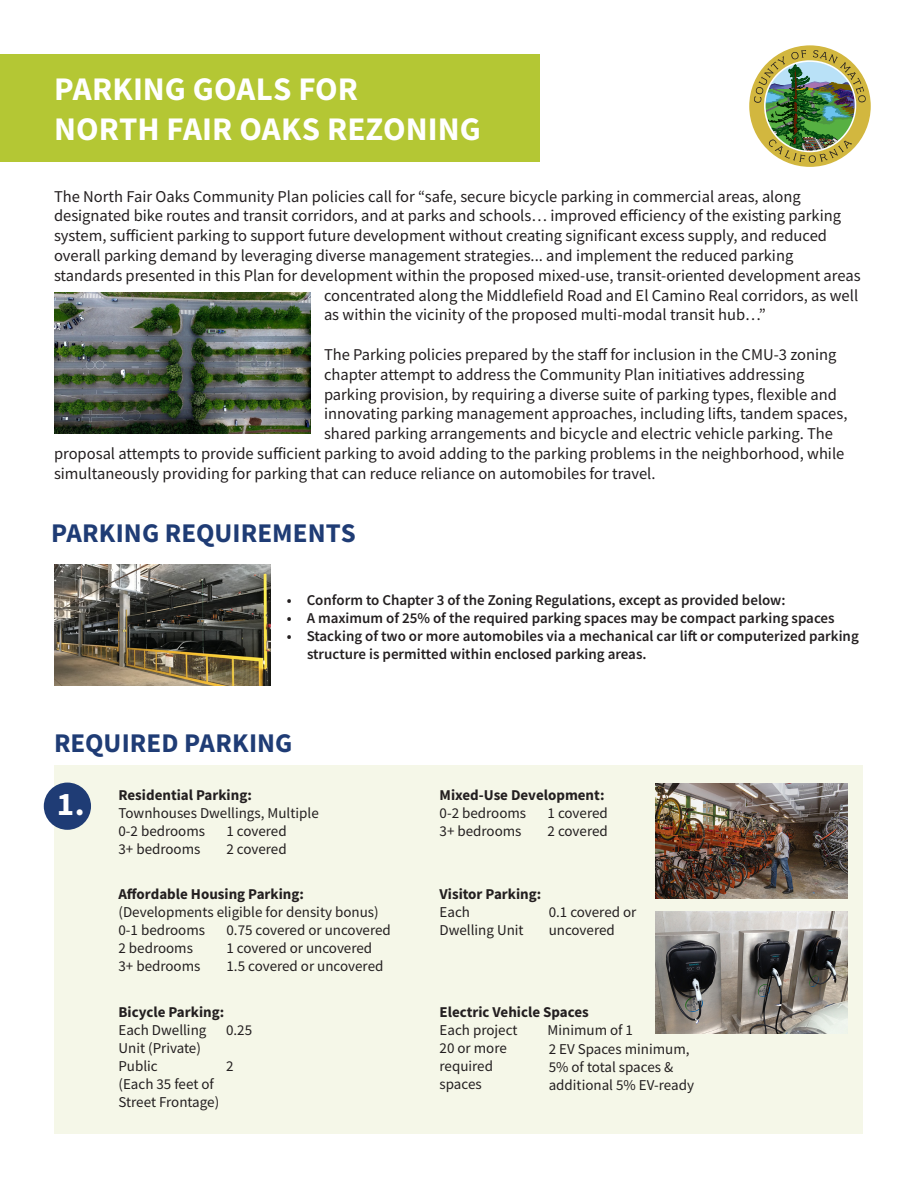
<style>
.page{position:relative;width:918px;height:1188px;background:#fff}
.page>*{position:absolute;margin:0;border:0;box-sizing:border-box;transform-origin:0 0}
.t1{font:700 33px/39.6px "Source Sans Pro";letter-spacing:.005em;color:#fff}
.t2{font:700 27px "Source Sans Pro";letter-spacing:.005em;color:#1f3c75}
.Body{font:16.5px "Source Sans Pro";color:#231f20}
.Body_Table{font:15px/18px "Source Sans Pro";color:#231f20}
.t3{font:600 15px/18px "Source Sans Pro";color:#231f20}
.Body_Table-2{font:700 15px "Source Sans Pro";color:#231f20}
</style>
<div class="page">
<div style="left:55px;top:765px;width:808px;height:369px;background:#f5f7e8"></div>
<div style="left:0;top:54px;width:540px;height:108px;background:#b4c734"></div>
<div style="left:749px;top:45px;width:122px;height:122px;background:#d2b73f;border-radius:50%"></div>
<img style="left:754px;top:50px;width:112px;height:117px">
<div style="left:44px;top:783px;width:47px;height:47px;background:#1f3c75;border-radius:50%"></div>
<img style="left:55px;top:564px;width:216px;height:122px">
<img style="left:655px;top:912px;width:192px;height:122px">
<img style="left:655px;top:783px;width:192px;height:115px">
<img style="left:54px;top:292px;width:256px;height:142px">
<p class="t1" style="left:54px;top:69px;width:428px">PARKING GOALS FOR<br>NORTH FAIR OAKS REZONING</p>
<p class="Body" style="left:54px;top:186px;width:748px">The North Fair Oaks Community Plan policies call for “safe, secure bicycle parking in commercial areas, along</p>
<p class="Body" style="left:54px;top:206px;width:789px">designated bike routes and transit corridors, and at parks and schools… improved efficiency of the existing parking</p>
<p class="Body" style="left:54px;top:225px;width:775px">system, sufficient parking to support future development without creating significant excess supply, and reduced</p>
<p class="Body" style="left:54px;top:245px;width:741px">overall parking demand by leveraging diverse management strategies... and implement the reduced parking</p>
<p class="Body" style="left:54px;top:265px;width:808px">standards presented in this Plan for development within the proposed mixed-use, transit-oriented development areas</p>
<p class="Body" style="left:324px;top:285px;width:536px">concentrated along the Middlefield Road and El Camino Real corridors, as well</p>
<p class="Body" style="left:324px;top:305px;width:444px">as within the vicinity of the proposed multi-modal transit hub…”</p>
<p class="Body" style="left:324px;top:344px;width:514px">The Parking policies prepared by the staff for inclusion in the CMU-3 zoning</p>
<p class="Body" style="left:324px;top:364px;width:482px">chapter attempt to address the Community Plan initiatives addressing</p>
<p class="Body" style="left:324px;top:384px;width:515px">parking provision, by requiring a diverse suite of parking types, flexible and</p>
<p class="Body" style="left:324px;top:404px;width:525px">innovating parking management approaches, including lifts, tandem spaces,</p>
<p class="Body" style="left:324px;top:423px;width:511px">shared parking arrangements and bicycle and electric vehicle parking. The</p>
<p class="Body" style="left:54px;top:443px;width:792px">proposal attempts to provide sufficient parking to avoid adding to the parking problems in the neighborhood, while</p>
<p class="Body" style="left:54px;top:463px;width:603px">simultaneously providing for parking that can reduce reliance on automobiles for travel.</p>
<p class="t2" style="left:51px;top:515px;width:306px">PARKING REQUIREMENTS</p>
<p class="t3" style="left:287px;top:591px;width:500px">• Conform to Chapter 3 of the Zoning Regulations, except as provided below:</p>
<p class="t3" style="left:287px;top:609px;width:549px">• A maximum of 25% of the required parking spaces may be compact parking spaces</p>
<p class="t3" style="left:307px;top:627px;width:553px;text-indent:-20px">• Stacking of two or more automobiles via a mechanical car lift or computerized parking structure is permitted within enclosed parking areas.</p>
<p class="t2" style="left:54px;top:724px;width:240px">REQUIRED PARKING</p>
<p class="t1" style="left:57px;top:784px;width:29px">1.</p>
<p class="Body_Table-2" style="left:440px;top:785px;width:166px">Mixed-Use Development:</p>
<p class="Body_Table-2" style="left:118px;top:785px;width:135px">Residential Parking:</p>
<p class="Body_Table" style="left:118px;top:804px;width:202px">Townhouses Dwellings, Multiple</p>
<p class="Body_Table" style="left:118px;top:822px;width:88px">0-2 bedrooms</p>
<p class="Body_Table" style="left:226px;top:822px;width:62px">1 covered</p>
<p class="Body_Table" style="left:118px;top:840px;width:84px">3+ bedrooms</p>
<p class="Body_Table" style="left:226px;top:840px;width:62px">2 covered</p>
<p class="Body_Table-2" style="left:118px;top:883px;width:187px">Affordable Housing Parking:</p>
<p class="Body_Table" style="left:118px;top:903px;width:262px">(Developments eligible for density bonus)</p>
<p class="Body_Table" style="left:118px;top:921px;width:88px">0-1 bedrooms</p>
<p class="Body_Table" style="left:226px;top:921px;width:166px">0.75 covered or uncovered</p>
<p class="Body_Table" style="left:118px;top:939px;width:76px">2 bedrooms</p>
<p class="Body_Table" style="left:226px;top:939px;width:147px">1 covered or uncovered</p>
<p class="Body_Table" style="left:118px;top:957px;width:84px">3+ bedrooms</p>
<p class="Body_Table" style="left:226px;top:957px;width:158px">1.5 covered or uncovered</p>
<p class="Body_Table-2" style="left:118px;top:1002px;width:107px">Bicycle Parking:</p>
<p class="Body_Table" style="left:118px;top:1021px;width:89px">Each Dwelling</p>
<p class="Body_Table" style="left:118px;top:1039px;width:84px">Unit (Private)</p>
<p class="Body_Table" style="left:118px;top:1057px;width:41px">Public</p>
<p class="Body_Table" style="left:118px;top:1075px;width:97px">(Each 35 feet of</p>
<p class="Body_Table" style="left:118px;top:1093px;width:102px">Street Frontage)</p>
<p class="Body_Table" style="left:440px;top:804px;width:88px">0-2 bedrooms</p>
<p class="Body_Table" style="left:548px;top:804px;width:62px">1 covered</p>
<p class="Body_Table" style="left:440px;top:822px;width:84px">3+ bedrooms</p>
<p class="Body_Table" style="left:548px;top:822px;width:62px">2 covered</p>
<p class="Body_Table-2" style="left:440px;top:883px;width:103px">Visitor Parking:</p>
<p class="Body_Table" style="left:440px;top:903px;width:86px">Each<br>Dwelling Unit</p>
<p class="Body_Table" style="left:549px;top:903px;width:89px">0.1 covered or uncovered</p>
<p class="Body_Table-2" style="left:440px;top:1002px;width:151px">Electric Vehicle Spaces</p>
<p class="Body_Table" style="left:440px;top:1021px;width:79px">Each project</p>
<p class="Body_Table" style="left:548px;top:1021px;width:87px">Minimum of 1</p>
<p class="Body_Table" style="left:440px;top:1039px;width:69px">20 or more required spaces</p>
<p class="Body_Table" style="left:549px;top:1039px;width:142px">2 EV Spaces minimum,</p>
<p class="Body_Table" style="left:226px;top:1021px;width:28px">0.25</p>
<p class="Body_Table" style="left:226px;top:1057px;width:9px">2</p>
<p class="Body_Table" style="left:549px;top:1057px;width:147px">5% of total spaces &amp; additional 5% EV-ready</p>
</div>
